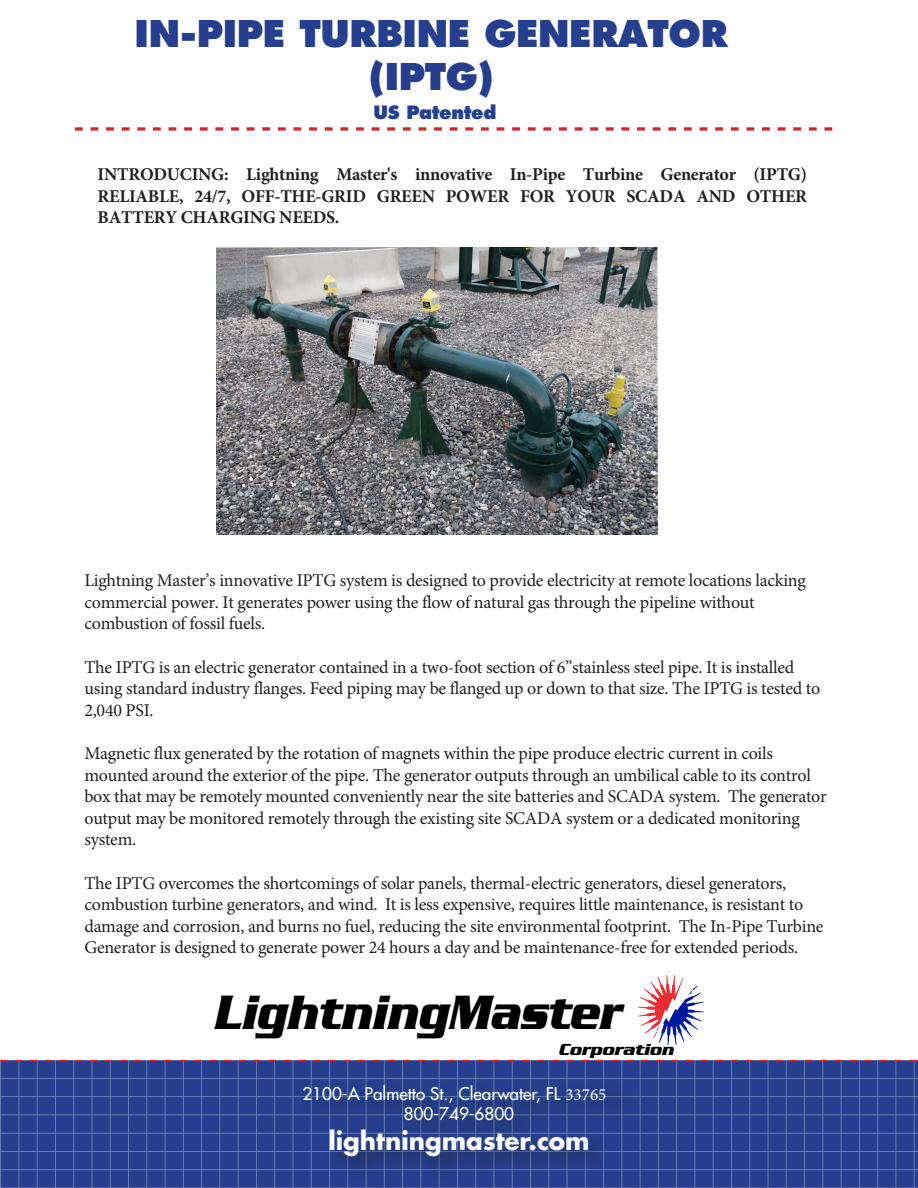
<style>
.page{position:relative;width:918px;height:1188px;background:#fff}
.page>*{position:absolute;margin:0;border:0;box-sizing:border-box;transform-origin:0 0}
.t1{font:italic 700 49.95px "Serpentine D";color:#000;scale:.84 1}
.t2{font:700 36px/43.2px "Futura";letter-spacing:-.01em;color:#253f8e;text-align:center}
.t3{font:700 24.6px "Futura";color:#fff}
.t4{font:18px/21.6px "Minion Pro";letter-spacing:-.015em;color:#221e1f}
.t5{font:700 18px/21.6px "Minion Pro";letter-spacing:-.015em;color:#221e1f;text-align:justify}
.t6{font:800 18px "Futura";letter-spacing:-.02em;color:#24408f}
.t7{font:17.1px "Futura";color:#fff}
.t8{font:italic 700 16.65px "Serpentine D";color:#000}
.s1{font-weight:800}
.s2{font-family:"Minion Pro"}
</style>
<div class="page">
<svg style="left:638px;top:975px;width:66px;height:70px"></svg>
<svg style="left:0;top:1061px;width:918px;height:127px;background:#2b4591"></svg>
<div style="left:298px;top:1081px;width:340px;height:99px;background:#231f20;opacity:.5"></div>
<svg style="left:0;top:1060px;width:918px;height:1px"></svg>
<svg style="left:75px;top:128px;width:757px;height:2px"></svg>
<img style="left:217px;top:247px;width:441px;height:288px">
<h2 class="t2" style="left:135px;top:12px;width:595px">IN-PIPE <span class="s1">TURBINE</span> GENERATOR <span class="s1">(IPTG)</span></h2>
<p class="t6" style="left:373px;top:101px;width:124px">US Patented</p>
<p class="t5" style="left:98px;top:164px;width:711px">INTRODUCING: Lightning Master's innovative In-Pipe Turbine Generator (IPTG)<br>RELIABLE, 24/7, OFF-THE-GRID GREEN POWER FOR YOUR SCADA AND OTHER BATTERY CHARGING NEEDS.</p>
<p class="t4" style="left:84px;top:570px;width:723px">Lightning Master’s innovative IPTG system is designed to provide electricity at remote locations lacking commercial power. It generates power using the flow of natural gas through the pipeline without combustion of fossil fuels.</p>
<p class="t4" style="left:84px;top:656px;width:737px">The IPTG is an electric generator contained in a two-foot section of 6”stainless steel pipe. It is installed using standard industry flanges. Feed piping may be flanged up or down to that size. The IPTG is tested to<br>2,040 PSI.</p>
<p class="t4" style="left:84px;top:743px;width:744px">Magnetic flux generated by the rotation of magnets within the pipe produce electric current in coils mounted around the exterior of the pipe. The generator outputs through an umbilical cable to its control box that may be remotely mounted conveniently near the site batteries and SCADA system. The generator output may be monitored remotely through the existing site SCADA system or a dedicated monitoring system.</p>
<p class="t4" style="left:84px;top:872px;width:741px">The IPTG overcomes the shortcomings of solar panels, thermal-electric generators, diesel generators, combustion turbine generators, and wind. It is less expensive, requires little maintenance, is resistant to damage and corrosion, and burns no fuel, reducing the site environmental footprint. The In-Pipe Turbine Generator is designed to generate power 24 hours a day and be maintenance-free for extended periods.</p>
<p class="t1" style="left:215px;top:985px;width:486px">LightningMaster</p>
<p class="t8" style="left:559px;top:1040px;width:117px">Corporation</p>
<p class="t7" style="left:302px;top:1083px;width:306px">2100-A Palmetto St., Clearwater, FL <span class="s2">33765</span></p>
<p class="t7" style="left:404px;top:1103px;width:112px">800-749-6800</p>
<p class="t3" style="left:328px;top:1124px;width:263px">lightningmaster.com</p>
</div>
